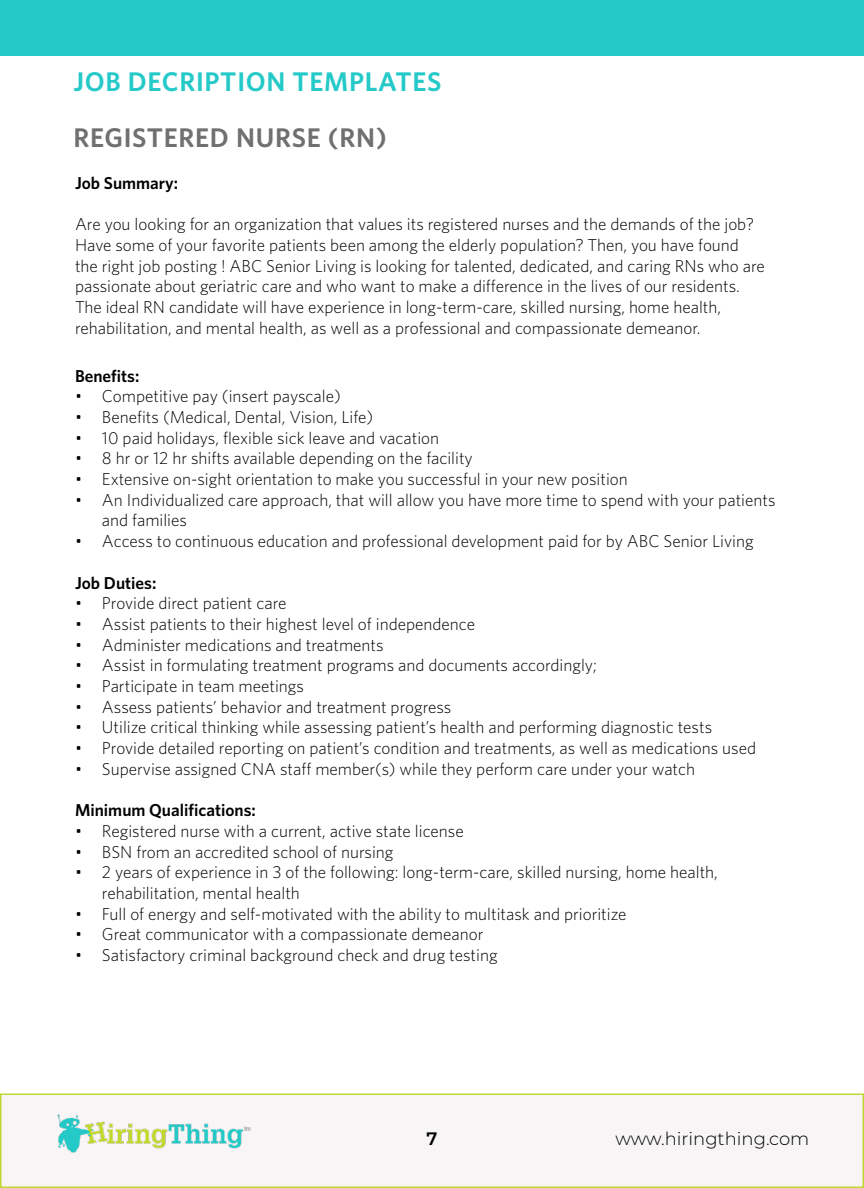
<style>
.page{position:relative;width:864px;height:1188px;background:#fff}
.page>*{position:absolute;margin:0;border:0;box-sizing:border-box;transform-origin:0 0}
.t1{font:600 27px "Whitney HTF";letter-spacing:.025em;color:#24c9c8}
.t2{font:600 27px "Whitney HTF";letter-spacing:.025em;color:#716f6f}
.t3{font:300 18px "Montserrat";color:#000}
.t4{font:600 18px "Montserrat";color:#000}
.t5{font:300 17.25px/20.7px "Whitney HTF";color:#000}
.t6{font:600 17.25px "Whitney HTF";color:#000}
</style>
<div class="page">
<div style="left:1px;top:1094px;width:862px;height:93px;background:#f7f5f5"></div>
<div style="left:0;top:1094px;width:864px;height:94px;border:2px solid #c1d72f"></div>
<div style="left:0;top:0;width:864px;height:55px;background:#24c9c8"></div>
<img style="left:57px;top:1114px;width:194px;height:39px">
<h1 class="t1" style="left:74px;top:66px;width:369px">JOB DECRIPTION TEMPLATES</h1>
<h1 class="t2" style="left:74px;top:122px;width:315px">REGISTERED NURSE (RN)</h1>
<p class="t6" style="left:75px;top:173px;width:105px">Job Summary:</p>
<p class="t5" style="left:75px;top:214px;width:691px">Are you looking for an organization that values its registered nurses and the demands of the job?<br>Have some of your favorite patients been among the elderly population? Then, you have found the right job posting ! ABC Senior Living is looking for talented, dedicated, and caring RNs who are passionate about geriatric care and who want to make a difference in the lives of our residents.<br>The ideal RN candidate will have experience in long-term-care, skilled nursing, home health, rehabilitation, and mental health, as well as a professional and compassionate demeanor.</p>
<p class="t6" style="left:75px;top:365px;width:66px">Benefits:</p>
<p class="t5" style="left:75px;top:386px;width:267px">• Competitive pay (insert payscale)</p>
<p class="t5" style="left:75px;top:406px;width:300px">• Benefits (Medical, Dental, Vision, Life)</p>
<p class="t5" style="left:75px;top:427px;width:366px">• 10 paid holidays, flexible sick leave and vacation</p>
<p class="t5" style="left:75px;top:448px;width:399px">• 8 hr or 12 hr shifts available depending on the facility</p>
<p class="t5" style="left:75px;top:468px;width:554px">• Extensive on-sight orientation to make you successful in your new position</p>
<p class="t5" style="left:102px;top:489px;width:675px;text-indent:-27px">• An Individualized care approach, that will allow you have more time to spend with your patients and families</p>
<p class="t5" style="left:75px;top:531px;width:680px">• Access to continuous education and professional development paid for by ABC Senior Living</p>
<p class="t6" style="left:75px;top:572px;width:83px">Job Duties:</p>
<p class="t5" style="left:75px;top:593px;width:213px">• Provide direct patient care</p>
<p class="t5" style="left:75px;top:613px;width:402px">• Assist patients to their highest level of independence</p>
<p class="t5" style="left:75px;top:634px;width:310px">• Administer medications and treatments</p>
<p class="t5" style="left:75px;top:655px;width:523px">• Assist in formulating treatment programs and documents accordingly;</p>
<p class="t5" style="left:75px;top:675px;width:230px">• Participate in team meetings</p>
<p class="t5" style="left:75px;top:696px;width:378px">• Assess patients’ behavior and treatment progress</p>
<p class="t5" style="left:75px;top:717px;width:639px">• Utilize critical thinking while assessing patient’s health and performing diagnostic tests</p>
<p class="t5" style="left:75px;top:738px;width:683px">• Provide detailed reporting on patient’s condition and treatments, as well as medications used</p>
<p class="t5" style="left:75px;top:758px;width:622px">• Supervise assigned CNA staff member(s) while they perform care under your watch</p>
<p class="t6" style="left:75px;top:800px;width:182px">Minimum Qualifications:</p>
<p class="t5" style="left:75px;top:820px;width:390px">• Registered nurse with a current, active state license</p>
<p class="t5" style="left:75px;top:841px;width:320px">• BSN from an accredited school of nursing</p>
<p class="t5" style="left:102px;top:862px;width:617px;text-indent:-27px">• 2 years of experience in 3 of the following: long-term-care, skilled nursing, home health, rehabilitation, mental health</p>
<p class="t5" style="left:75px;top:903px;width:553px">• Full of energy and self-motivated with the ability to multitask and prioritize</p>
<p class="t5" style="left:75px;top:924px;width:410px">• Great communicator with a compassionate demeanor</p>
<p class="t5" style="left:75px;top:945px;width:424px">• Satisfactory criminal background check and drug testing</p>
<p class="t4" style="left:427px;top:1126px;width:12px">7</p>
<p class="t3" style="left:615px;top:1126px;width:196px">www.hiringthing.com</p>
</div>
